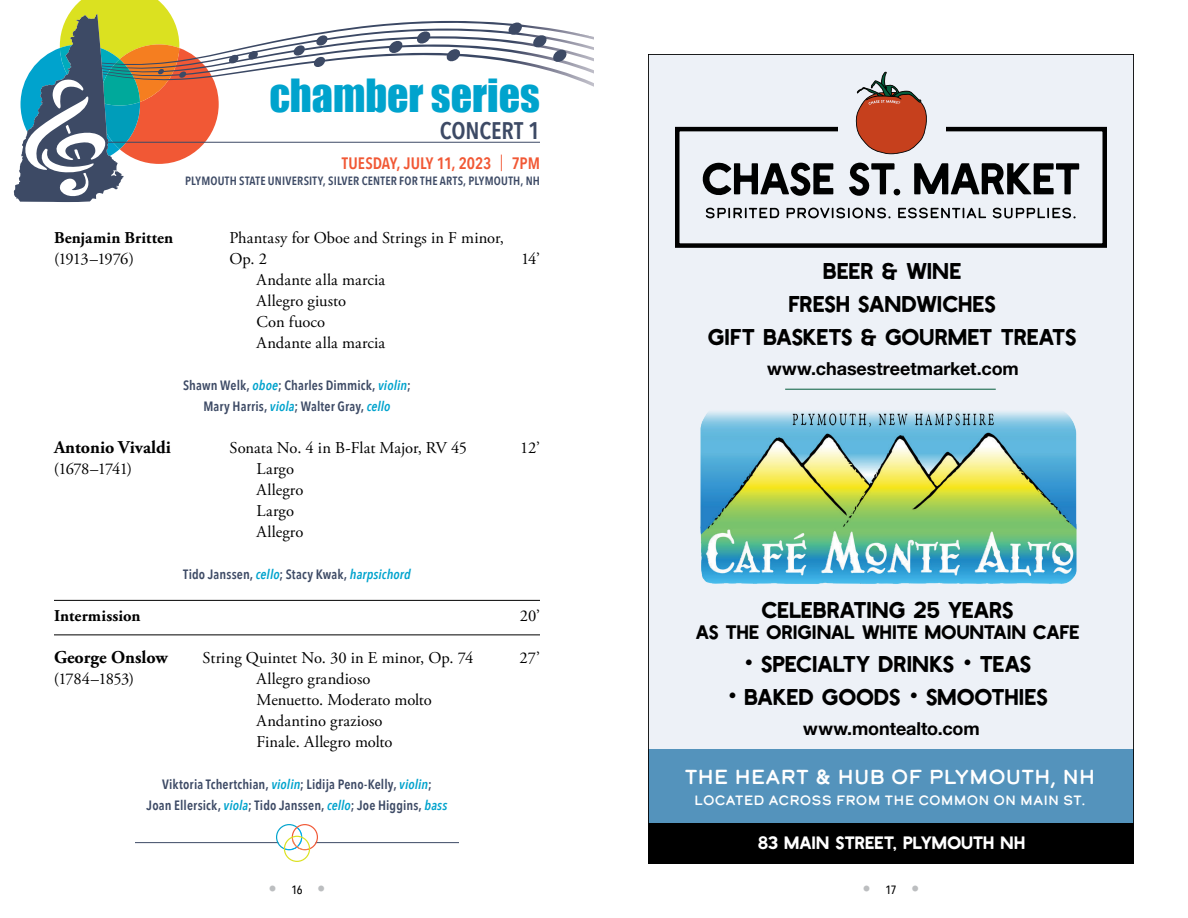
<style>
.page{position:relative;width:1188px;height:918px;background:#fff}
.page>*{position:absolute;margin:0;border:0;box-sizing:border-box;transform-origin:0 0}
.t1{font:42px "Impact";color:#00a3cd}
.t2{font:600 24px "Avenir Next Condensed";letter-spacing:-.005em;color:#3d4a65}
.t3{font:21px/33px "Heinberg Rounded";letter-spacing:-.015em;color:#000;text-align:center}
.t4{font:20.25px "Calder Dark";letter-spacing:-.01em;color:#fff}
.t5{font:700 18px "Helvetica Neue";letter-spacing:-.005em;color:#000}
.t6{font:18px "Heinberg Rounded";letter-spacing:-.015em;color:#000}
.t7{font:700 18px "Adobe Garamond Pro";color:#000}
.t8{font:16.5px/21px "Adobe Garamond Pro";letter-spacing:.005em;color:#000}
.t9{font:700 16.5px "Adobe Garamond Pro";letter-spacing:.005em;color:#000}
.t10{font:16.5px "Heinberg Rounded";letter-spacing:-.01em;color:#fff}
.t11{font:600 16.5px "Avenir Next Condensed";letter-spacing:-.005em;color:#f15835}
.t12{font:16.5px "Adobe Garamond Pro";letter-spacing:-.05em;color:#000}
.t13{font:16.5px "Adobe Garamond Pro";letter-spacing:-.035em;color:#000}
.t14{font:600 13.5px/21px "Avenir Next Condensed";letter-spacing:.01em;color:#3d4a65;text-align:center}
.t15{font:13.5px "Calder Dark";letter-spacing:.005em;color:#fff}
.t16{font:600 12px "Avenir Next Condensed";letter-spacing:.015em;color:#3d4a65}
.t17{font:500 12px "Avenir Next Condensed";color:#000}
.s1{font-weight:400}
.s2{font-style:italic;color:#00a3cd}
.s3{font-family:"Calder Dark";font-size:24px}
</style>
<div class="page">
<div style="left:648px;top:54px;width:486px;height:810px;background:#edf1f7"></div>
<div style="left:648px;top:749px;width:486px;height:75px;background:#5493bc"></div>
<div style="left:648px;top:824px;width:486px;height:40px;background:#000"></div>
<img style="left:700px;top:411px;width:377px;height:173px">
<svg style="left:675px;top:126px;width:432px;height:122px"></svg>
<svg style="left:703px;top:162px;width:130px;height:36px"></svg>
<svg style="left:849px;top:163px;width:51px;height:35px"></svg>
<svg style="left:914px;top:163px;width:165px;height:31px"></svg>
<svg style="left:706px;top:208px;width:73px;height:10px"></svg>
<svg style="left:787px;top:208px;width:104px;height:10px"></svg>
<svg style="left:898px;top:208px;width:88px;height:10px"></svg>
<svg style="left:993px;top:208px;width:83px;height:10px"></svg>
<div style="left:838px;top:70px;width:108px;height:87px;background:#edf1f7"></div>
<svg style="left:855px;top:72px;width:72px;height:82px"></svg>
<hr style="left:785px;top:389px;width:211px;height:1px;background:#045d3c">
<hr style="left:54px;top:600px;width:486px;height:1px;background:#000">
<hr style="left:54px;top:634px;width:486px;height:1px;background:#000">
<hr style="left:54px;top:142px;width:486px;height:1px;background:#3d4a65">
<img style="left:219px;top:20px;width:375px;height:67px">
<svg style="left:508px;top:22px;width:15px;height:13px"></svg>
<svg style="left:416px;top:31px;width:15px;height:13px"></svg>
<svg style="left:388px;top:40px;width:15px;height:14px"></svg>
<svg style="left:446px;top:49px;width:15px;height:13px"></svg>
<svg style="left:532px;top:35px;width:35px;height:27px"></svg>
<svg style="left:316px;top:35px;width:12px;height:11px"></svg>
<svg style="left:293px;top:45px;width:13px;height:11px"></svg>
<svg style="left:248px;top:51px;width:11px;height:9px"></svg>
<svg style="left:228px;top:54px;width:11px;height:10px"></svg>
<svg style="left:313px;top:56px;width:13px;height:12px"></svg>
<svg style="left:14px;top:0;width:205px;height:202px"></svg>
<hr style="left:135px;top:842px;width:324px;height:1px;background:#3d4a65">
<svg style="left:276px;top:824px;width:42px;height:38px"></svg>
<h1 class="t1" style="left:269px;top:62px;width:272px">chamber series</h1>
<h2 class="t2" style="left:440px;top:109px;width:102px">CONCERT 1</h2>
<p class="t11" style="left:342px;top:149px;width:200px">TUESDAY, JULY 11, 2023 <span class="s1">|</span> 7PM</p>
<p class="t16" style="left:185px;top:171px;width:356px">PLYMOUTH STATE UNIVERSITY, SILVER CENTER FOR THE ARTS, PLYMOUTH, NH</p>
<p class="t9" style="left:54px;top:228px;width:121px">Benjamin Britten</p>
<p class="t8" style="left:229px;top:228px;width:276px">Phantasy for Oboe and Strings in F minor,</p>
<p class="t12" style="left:54px;top:249px;width:82px">(1913–1976)</p>
<p class="t8" style="left:229px;top:249px;width:39px">Op. 2</p>
<p class="t8" style="left:521px;top:249px;width:20px">14’</p>
<p class="t8" style="left:257px;top:270px;width:130px">Andante alla marcia<br>Allegro giusto<br>Con fuoco<br>Andante alla marcia</p>
<p class="t14" style="left:183px;top:374px;width:229px">Shawn Welk, <span class="s2">oboe</span>; Charles Dimmick, <span class="s2">violin</span>;<br>Mary Harris, <span class="s2">viola</span>; Walter Gray, <span class="s2">cello</span></p>
<p class="t7" style="left:54px;top:437px;width:118px">Antonio Vivaldi</p>
<p class="t8" style="left:229px;top:438px;width:239px">Sonata No. 4 in B-Flat Major, RV 45</p>
<p class="t8" style="left:520px;top:438px;width:21px">12’</p>
<p class="t12" style="left:54px;top:459px;width:80px">(1678–1741)</p>
<p class="t8" style="left:256px;top:459px;width:48px">Largo<br>Allegro<br>Largo<br>Allegro</p>
<p class="t14" style="left:183px;top:563px;width:229px">Tido Janssen, <span class="s2">cello</span>; Stacy Kwak, <span class="s2">harpsichord</span></p>
<p class="t9" style="left:54px;top:606px;width:88px">Intermission</p>
<p class="t8" style="left:520px;top:606px;width:22px">20’</p>
<p class="t7" style="left:54px;top:647px;width:115px">George Onslow</p>
<p class="t8" style="left:202px;top:648px;width:272px">String Quintet No. 30 in E minor, Op. 74</p>
<p class="t8" style="left:520px;top:648px;width:22px">27’</p>
<p class="t13" style="left:54px;top:669px;width:82px">(1784–1853)</p>
<p class="t8" style="left:256px;top:669px;width:177px">Allegro grandioso<br>Menuetto. Moderato molto<br>Andantino grazioso<br>Finale. Allegro molto</p>
<p class="t14" style="left:147px;top:773px;width:302px">Viktoria Tchertchian, <span class="s2">violin</span>; Lidija Peno-Kelly, <span class="s2">violin</span>;<br>Joan Ellersick, <span class="s2">viola</span>; Tido Janssen, <span class="s2">cello</span>; Joe Higgins, <span class="s2">bass</span></p>
<p class="t3" style="left:709px;top:254px;width:370px">BEER &amp; WINE<br>FRESH SANDWICHES<br>GIFT BASKETS &amp; GOURMET TREATS</p>
<p class="t5" style="left:767px;top:358px;width:253px">www.chasestreetmarket.com</p>
<p class="t3" style="left:762px;top:592px;width:254px">CELEBRATING 25 YEARS</p>
<p class="t6" style="left:696px;top:618px;width:386px">AS THE ORIGINAL WHITE MOUNTAIN CAFE</p>
<p class="t3" style="left:744px;top:646px;width:289px"><span class="s3">•</span> SPECIALTY DRINKS <span class="s3">•</span> TEAS</p>
<p class="t3" style="left:728px;top:679px;width:323px"><span class="s3">•</span> BAKED GOODS <span class="s3">•</span> SMOOTHIES</p>
<p class="t5" style="left:803px;top:718px;width:178px">www.montealto.com</p>
<p class="t4" style="left:684px;top:763px;width:412px">THE HEART &amp; HUB OF PLYMOUTH, NH</p>
<p class="t15" style="left:694px;top:791px;width:393px">LOCATED ACROSS FROM THE COMMON ON MAIN ST.</p>
<p class="t10" style="left:758px;top:829px;width:269px">83 MAIN STREET, PLYMOUTH NH</p>
<p class="t17" style="left:291px;top:883px;width:13px">16</p>
<p class="t17" style="left:885px;top:883px;width:13px">17</p>
</div>
